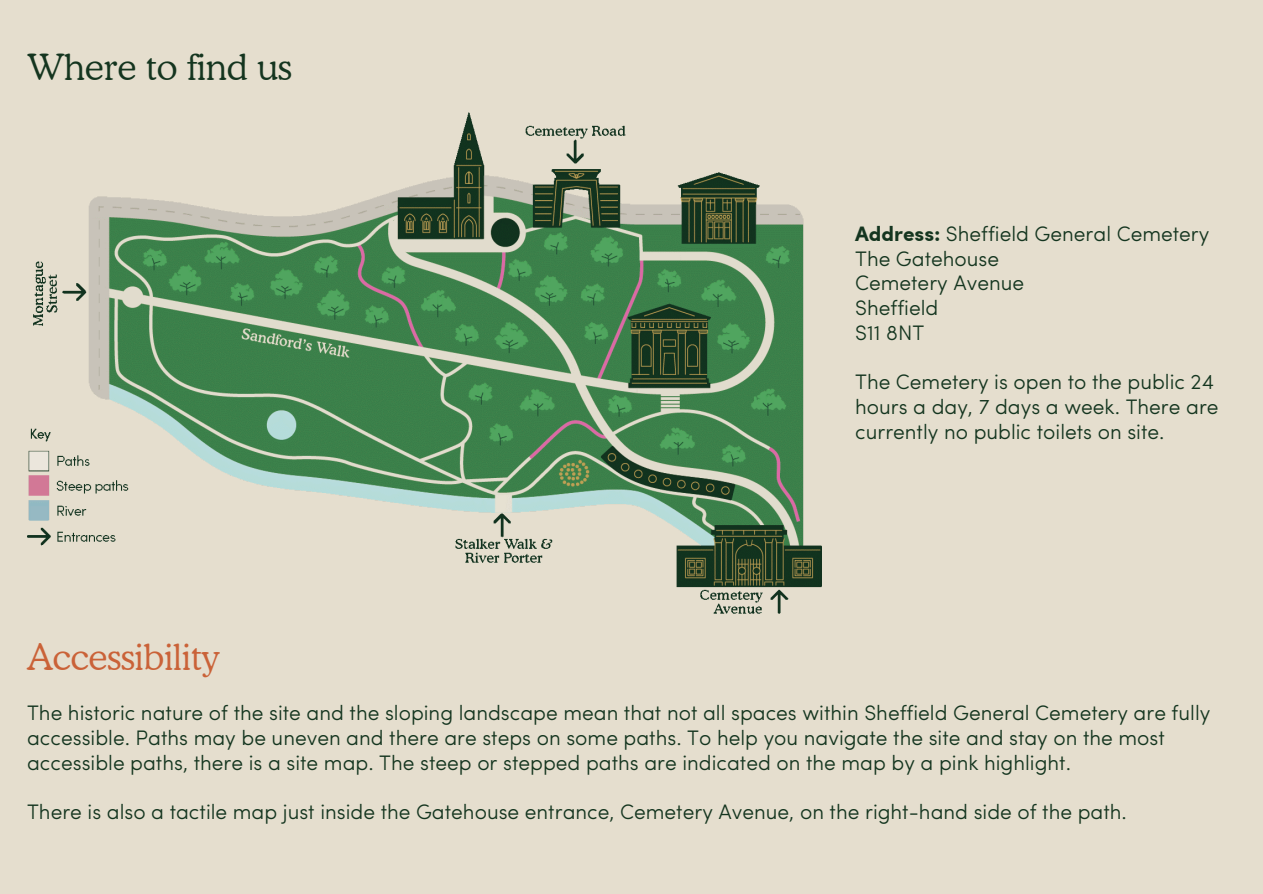
<style>
.page{position:relative;width:1263px;height:894px;background:#fff}
.page>*{position:absolute;margin:0;border:0;box-sizing:border-box;transform-origin:0 0}
.t1{font:300 36px "Cooper BT";color:#ca6238}
.t2{font:300 36px "Cooper BT";color:#14351f}
.t3{font:300 21px/24.8px "Sofia Pro";color:#14351f}
.s1{font-weight:700}
</style>
<div class="page">
<div style="left:0;top:0;width:1263px;height:893px;background:#e5dece"></div>
<img style="left:27px;top:112px;width:794px;height:502px">
<p class="t2" style="left:27px;top:45px;width:266px">Where to find us</p>
<p class="t1" style="left:27px;top:635px;width:193px">Accessibility</p>
<p class="t3" style="left:855px;top:223px;width:356px"><span class="s1">Address:</span> Sheffield General Cemetery</p>
<p class="t3" style="left:855px;top:248px;width:146px">The Gatehouse</p>
<p class="t3" style="left:855px;top:272px;width:171px">Cemetery Avenue</p>
<p class="t3" style="left:855px;top:297px;width:85px">Sheffield</p>
<p class="t3" style="left:855px;top:322px;width:71px">S11 8NT</p>
<h1 class="t3" style="left:855px;top:371px;width:365px">The Cemetery is open to the public 24 hours a day, 7 days a week. There are currently no public toilets on site.</h1>
<h1 class="t3" style="left:27px;top:702px;width:1185px">The historic nature of the site and the sloping landscape mean that not all spaces within Sheffield General Cemetery are fully accessible. Paths may be uneven and there are steps on some paths. To help you navigate the site and stay on the most accessible paths, there is a site map. The steep or stepped paths are indicated on the map by a pink highlight.</h1>
<p class="t3" style="left:27px;top:801px;width:1101px">There is also a tactile map just inside the Gatehouse entrance, Cemetery Avenue, on the right-hand side of the path.</p>
</div>
